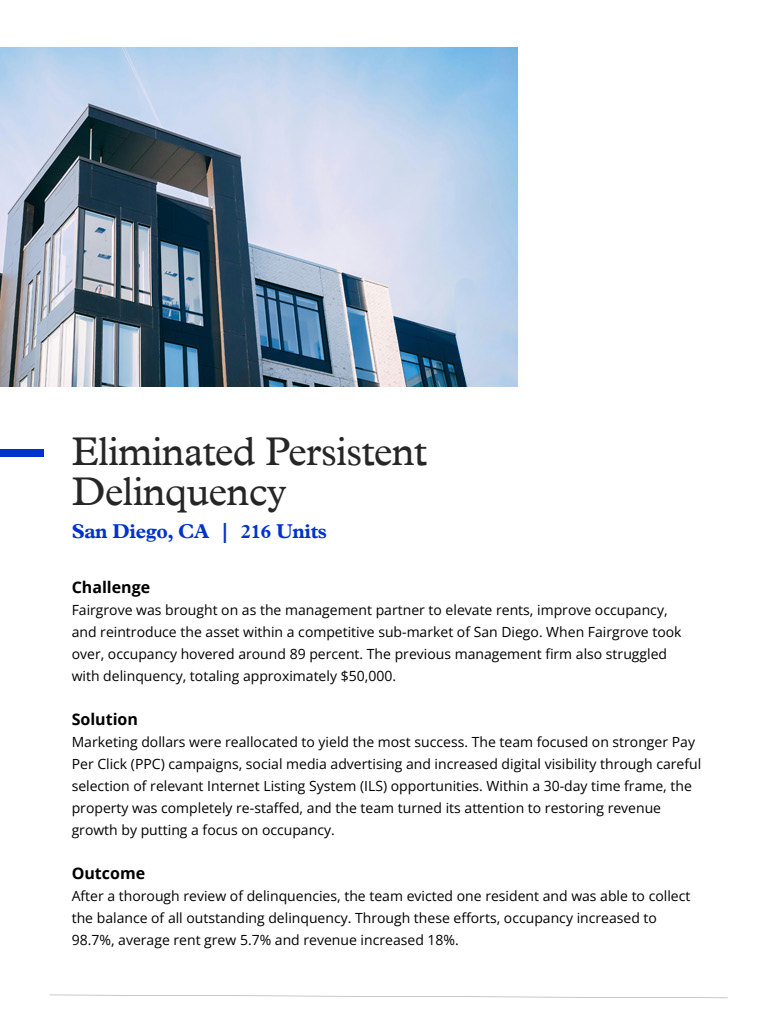
<style>
.page{position:relative;width:768px;height:1024px;background:#fff}
.page>*{position:absolute;margin:0;border:0;box-sizing:border-box;transform-origin:0 0}
.t1{font:40px/40px "Plantin MT Pro";letter-spacing:-.02em;color:#262626}
.t2{font:700 20px "Plantin MT Pro";letter-spacing:-.02em;color:#0133cc}
.t3{font:700 16px "Open Sans";color:#000}
.t4{font:14px/22px "Open Sans";color:#000}
</style>
<div class="page">
<img style="left:0;top:47px;width:728px;height:952px">
<svg style="left:50px;top:995px;width:678px;height:3px"></svg>
<div style="left:0;top:449px;width:43px;height:7px;background:#0133cc"></div>
<h1 class="t1" style="left:72px;top:432px;width:357px">Eliminated Persistent<br>Delinquency</h1>
<h2 class="t2" style="left:72px;top:520px;width:257px">San Diego, CA | 216 Units</h2>
<p class="t3" style="left:72px;top:576px;width:80px">Challenge</p>
<p class="t4" style="left:72px;top:598px;width:611px">Fairgrove was brought on as the management partner to elevate rents, improve occupancy, and reintroduce the asset within a competitive sub-market of San Diego. When Fairgrove took over, occupancy hovered around 89 percent. The previous management firm also struggled with delinquency, totaling approximately $50,000.</p>
<p class="t3" style="left:72px;top:708px;width:68px">Solution</p>
<p class="t4" style="left:72px;top:730px;width:631px">Marketing dollars were reallocated to yield the most success. The team focused on stronger Pay Per Click (PPC) campaigns, social media advertising and increased digital visibility through careful selection of relevant Internet Listing System (ILS) opportunities. Within a 30-day time frame, the property was completely re-staffed, and the team turned its attention to restoring revenue growth by putting a focus on occupancy.</p>
<p class="t3" style="left:72px;top:862px;width:75px">Outcome</p>
<p class="t4" style="left:72px;top:884px;width:620px">After a thorough review of delinquencies, the team evicted one resident and was able to collect the balance of all outstanding delinquency. Through these efforts, occupancy increased to<br>98.7%, average rent grew 5.7% and revenue increased 18%.</p>
</div>
